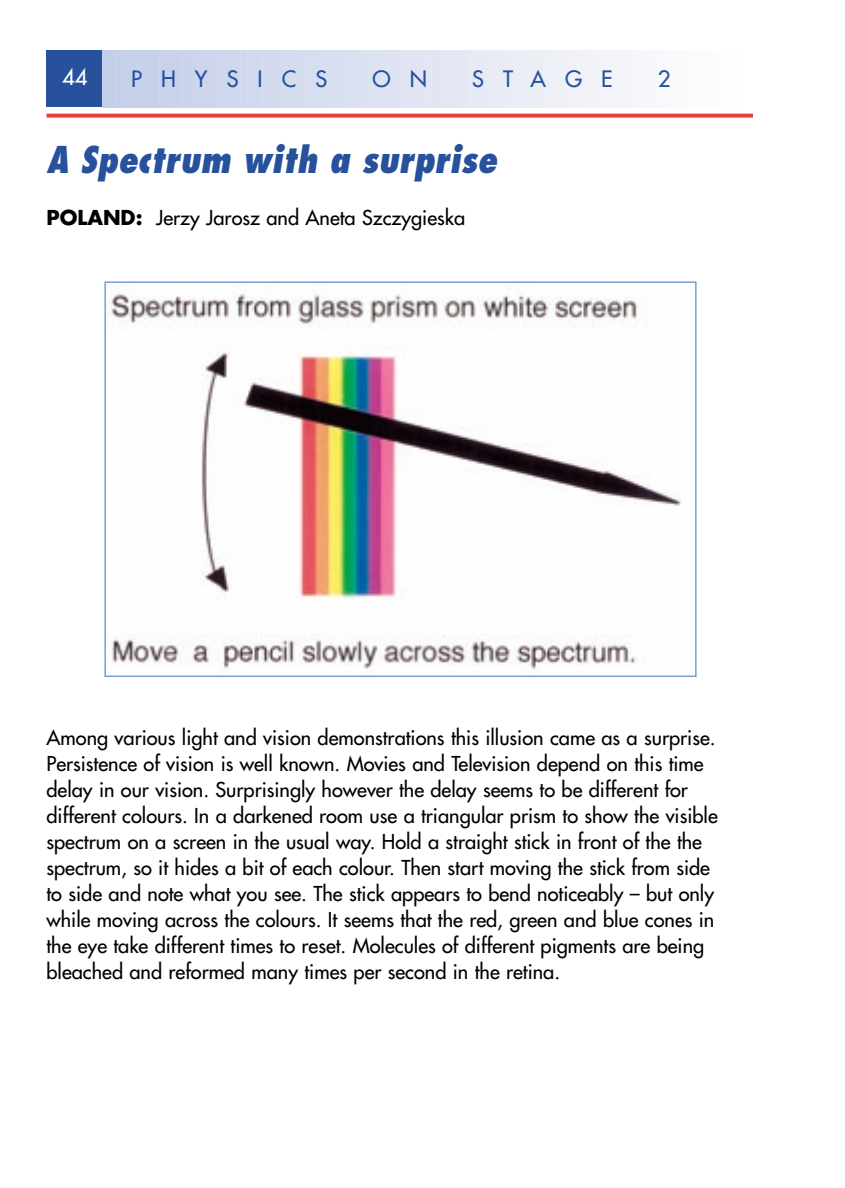
<style>
.page{position:relative;width:845px;height:1188px;background:#fff}
.page>*{position:absolute;margin:0;border:0;box-sizing:border-box;transform-origin:0 0}
.t1{font:italic 800 condensed 36px "Futura";color:#27519c}
.t2{font:22px "Futura";letter-spacing:.865em;color:#27519c}
.t3{font:22px "Futura";color:#fff}
.t4{font:20px/26px "Futura";color:#000}
.s1{font-weight:700}
</style>
<div class="page">
<svg style="left:46px;top:50px;width:707px;height:627px"></svg>
<p class="t3" style="left:62px;top:66px;width:27px">44</p>
<p class="t2" style="left:131px;top:68px;width:198px">PHYSICS</p>
<p class="t2" style="left:372px;top:68px;width:56px">O N</p>
<p class="t2" style="left:472px;top:68px;width:142px">STAGE</p>
<p class="t2" style="left:657px;top:68px;width:14px">2</p>
<h1 class="t1" style="left:46px;top:145px;width:451px">A Spectrum with a surprise</h1>
<p class="t4" style="left:46px;top:206px;width:420px"><span class="s1">POLAND:</span> Jerzy Jarosz and Aneta Szczygieska</p>
<p class="t4" style="left:46px;top:726px;width:672px">Among various light and vision demonstrations this illusion came as a surprise.<br>Persistence of vision is well known. Movies and Television depend on this time delay in our vision. Surprisingly however the delay seems to be different for different colours. In a darkened room use a triangular prism to show the visible spectrum on a screen in the usual way. Hold a straight stick in front of the the spectrum, so it hides a bit of each colour. Then start moving the stick from side to side and note what you see. The stick appears to bend noticeably – but only while moving across the colours. It seems that the red, green and blue cones in the eye take different times to reset. Molecules of different pigments are being bleached and reformed many times per second in the retina.</p>
</div>
